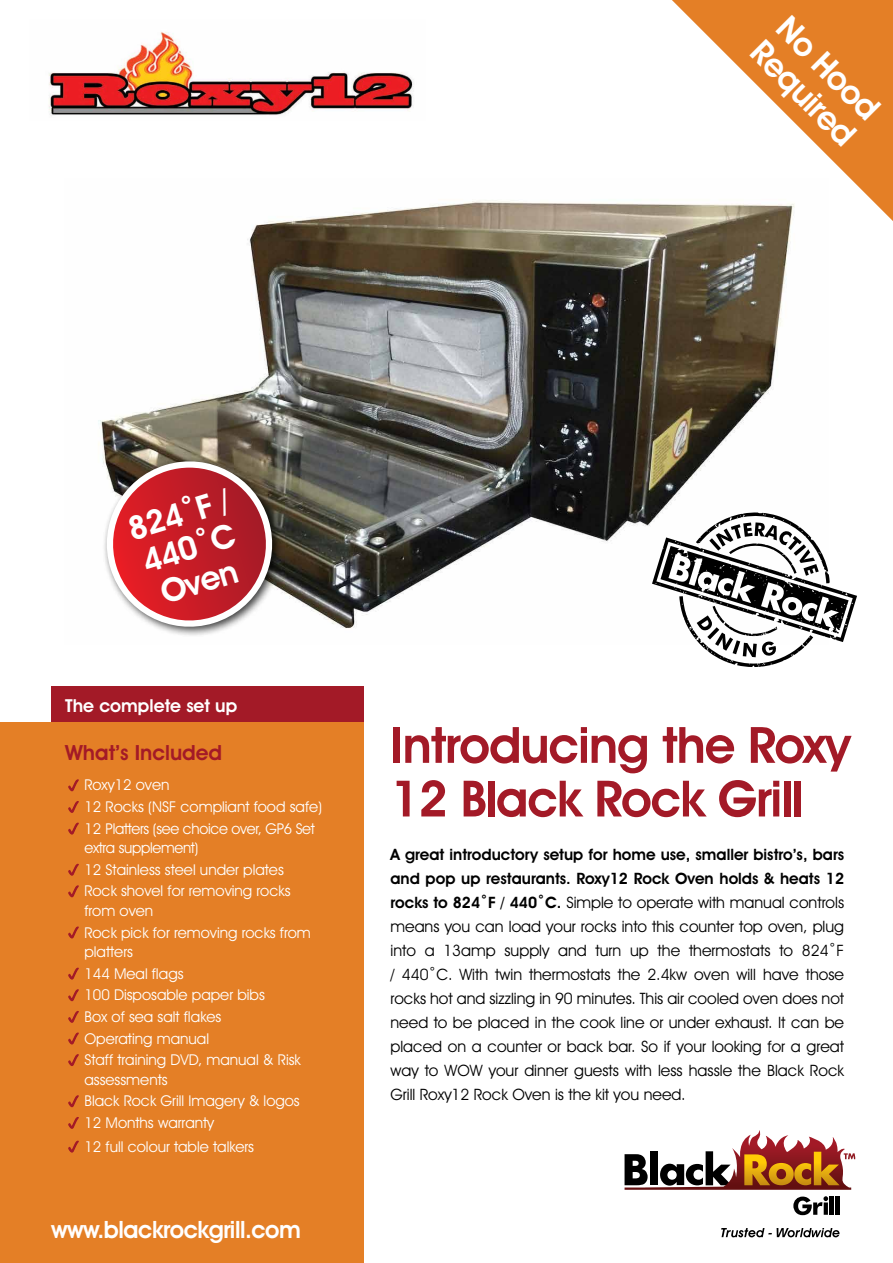
<style>
.page{position:relative;width:893px;height:1263px;background:#fff}
.page>*{position:absolute;margin:0;border:0;box-sizing:border-box;transform-origin:0 0}
.t1{font:600 50.25px/53.7px "Avant Garde IT Cby BT";letter-spacing:-.02em;color:#a31a27}
.t2{font:600 33px/35.1px "Avant Garde IT Cby BT";color:#fff}
.t3{font:600 24px "Avant Garde IT Cby BT";letter-spacing:-.02em;color:#fff}
.t4{font:600 21px "Avant Garde IT Cby BT";color:#a31a27}
.t5{font:600 18px "Avant Garde IT Cby BT";color:#fff}
.t6{font:15.75px/24px "Avant Garde IT Cby BT";color:#000;text-align:justify}
.t7{font:15px/21.6px "Avant Garde IT Cby BT";color:#fff}
.s1{font-weight:600}
</style>
<div class="page">
<div style="left:51px;top:686px;width:313px;height:38px;background:#a31a27"></div>
<div style="left:0;top:723px;width:364px;height:540px;background:#e47f26"></div>
<img style="left:49px;top:32px;width:364px;height:84px">
<img style="left:98px;top:200px;width:694px;height:428px">
<svg style="left:98px;top:452px;width:184px;height:184px"></svg>
<svg style="left:672px;top:0;width:221px;height:221px"></svg>
<svg style="left:652px;top:512px;width:205px;height:155px"></svg>
<svg style="left:625px;top:1130px;width:230px;height:60px"></svg>
<svg style="left:793px;top:1196px;width:35px;height:19px"></svg>
<hr style="left:830px;top:1196px;width:4px;height:19px;background:#000">
<div style="left:835px;top:1196px;width:5px;height:19px;background:#000"></div>
<svg style="left:721px;top:1228px;width:118px;height:9px"></svg>
<svg style="left:68px;top:779px;width:11px;height:13px"></svg>
<svg style="left:68px;top:801px;width:11px;height:12px"></svg>
<svg style="left:68px;top:822px;width:11px;height:13px"></svg>
<svg style="left:68px;top:863px;width:11px;height:13px"></svg>
<svg style="left:68px;top:885px;width:11px;height:13px"></svg>
<svg style="left:68px;top:926px;width:11px;height:13px"></svg>
<svg style="left:68px;top:967px;width:11px;height:13px"></svg>
<svg style="left:68px;top:989px;width:11px;height:13px"></svg>
<svg style="left:68px;top:1011px;width:11px;height:12px"></svg>
<svg style="left:68px;top:1032px;width:11px;height:13px"></svg>
<svg style="left:68px;top:1054px;width:11px;height:12px"></svg>
<svg style="left:68px;top:1095px;width:11px;height:13px"></svg>
<svg style="left:68px;top:1117px;width:11px;height:12px"></svg>
<svg style="left:68px;top:1140px;width:11px;height:13px"></svg>
<h2 class="t2" style="left:794px;top:9px;width:134px;rotate:45deg">No Hood<br>Required</h2>
<h2 class="t2" style="left:124px;top:513px;width:106px;rotate:-17deg">824˚F /<br>440˚C<br>Oven</h2>
<p class="t5" style="left:65px;top:695px;width:174px">The complete set up</p>
<h3 class="t4" style="left:65px;top:740px;width:158px">What’s Included</h3>
<p class="t7" style="left:84px;top:774px;width:239px">Roxy12 oven<br>12 Rocks (NSF compliant food safe)<br>12 Platters (see choice over, GP6 Set</p>
<p class="t7" style="left:84px;top:837px;width:208px">extra supplement)<br>12 Stainless steel under plates<br>Rock shovel for removing rocks</p>
<p class="t7" style="left:84px;top:900px;width:228px">from oven<br>Rock pick for removing rocks from</p>
<p class="t7" style="left:84px;top:941px;width:218px">platters<br>144 Meal flags<br>100 Disposable paper bibs<br>Box of sea salt flakes<br>Operating manual<br>Staff training DVD, manual &amp; Risk</p>
<p class="t7" style="left:84px;top:1068px;width:217px">assessments<br>Black Rock Grill Imagery &amp; logos<br>12 Months warranty</p>
<p class="t7" style="left:84px;top:1135px;width:171px">12 full colour table talkers</p>
<h3 class="t3" style="left:51px;top:1214px;width:251px">www.blackrockgrill.com</h3>
<h1 class="t1" style="left:390px;top:718px;width:462px">Introducing the Roxy<br>12 Black Rock Grill</h1>
<p class="t6" style="left:390px;top:842px;width:455px"><span class="s1">A great introductory setup for home use, smaller bistro’s, bars and pop up restaurants. Roxy12 Rock Oven holds &amp; heats 12 rocks to 824˚F / 440˚C.</span> Simple to operate with manual controls means you can load your rocks into this counter top oven, plug into a 13amp supply and turn up the thermostats to 824˚F / 440˚C. With twin thermostats the 2.4kw oven will have those rocks hot and sizzling in 90 minutes. This air cooled oven does not need to be placed in the cook line or under exhaust. It can be placed on a counter or back bar. So if your looking for a great way to WOW your dinner guests with less hassle the Black Rock Grill Roxy12 Rock Oven is the kit you need.</p>
</div>
